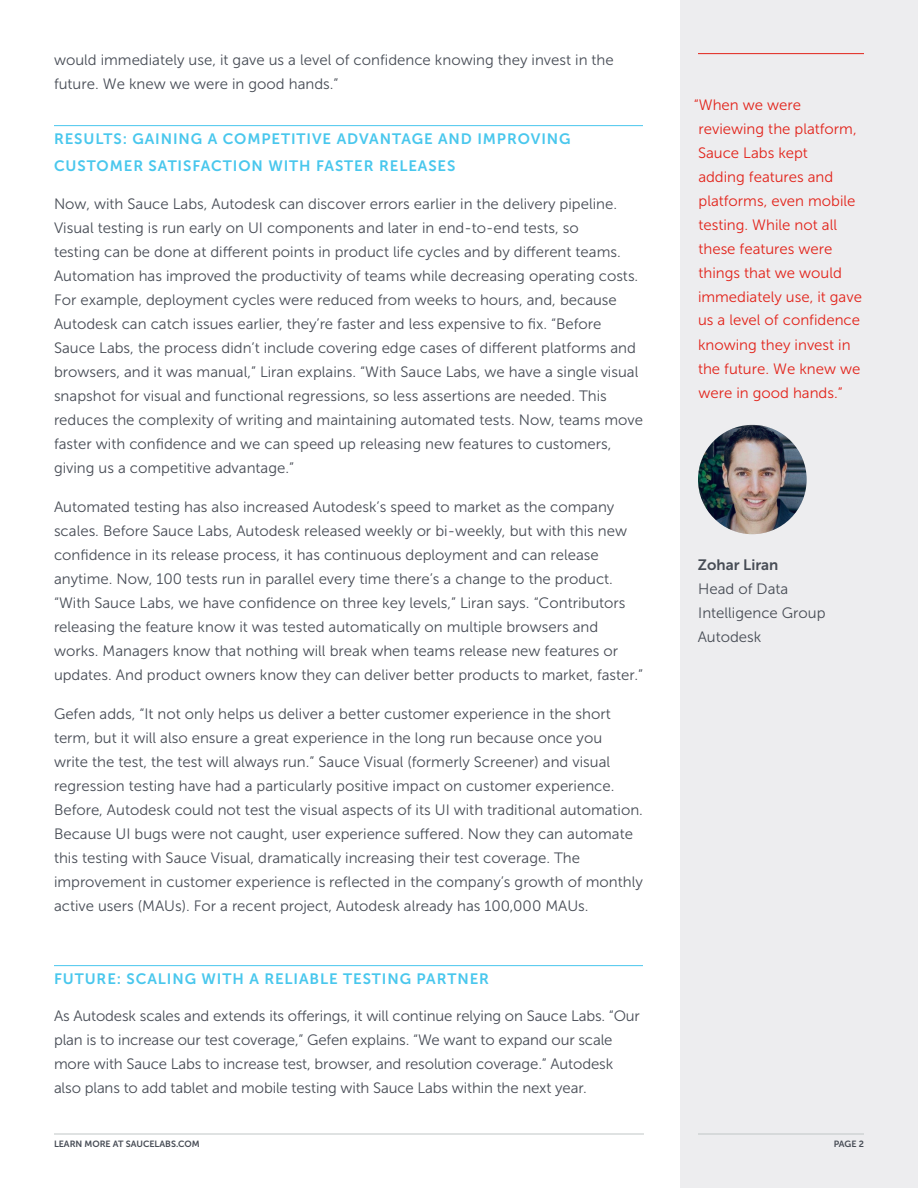
<style>
.page{position:relative;width:918px;height:1188px;background:#fff}
.page>*{position:absolute;margin:0;border:0;box-sizing:border-box;transform-origin:0 0}
.body{font:15px/24px "Museo Sans 300";color:#474c55}
.t1{font:15px/24px "Museo Sans 300";color:#e2231a}
.t2{font:15px/27.3px "Museo Sans 700";letter-spacing:.06em;color:#49c7ed}
.t3{font:9px "Museo Sans 700";letter-spacing:-.005em;color:#474c55}
.s1{font-family:"Museo Sans 700"}
</style>
<div class="page">
<div style="left:680px;top:0;width:238px;height:1188px;background:#ededef"></div>
<hr style="left:54px;top:1134px;width:590px;height:1px;background:#c1c7c6">
<hr style="left:698px;top:1134px;width:166px;height:1px;background:#c1c7c6">
<hr style="left:54px;top:125px;width:589px;height:1px;background:#49c7ed">
<hr style="left:54px;top:965px;width:589px;height:1px;background:#49c7ed">
<hr style="left:698px;top:53px;width:166px;height:1px;background:#e2231a">
<img style="left:698px;top:425px;width:109px;height:109px;border-radius:54px">
<p class="body" style="left:54px;top:47px;width:561px;line-height:24.6px">would immediately use, it gave us a level of confidence knowing they invest in the future. We knew we were in good hands.”</p>
<h3 class="t2" style="left:54px;top:125px;width:518px">RESULTS: GAINING A COMPETITIVE ADVANTAGE AND IMPROVING<br>CUSTOMER SATISFACTION WITH FASTER RELEASES</h3>
<p class="body" style="left:54px;top:192px;width:591px">Now, with Sauce Labs, Autodesk can discover errors earlier in the delivery pipeline.<br>Visual testing is run early on UI components and later in end-to-end tests, so<br>testing can be done at different points in product life cycles and by different teams.<br>Automation has improved the productivity of teams while decreasing operating costs.<br>For example, deployment cycles were reduced from weeks to hours, and, because Autodesk can catch issues earlier, they’re faster and less expensive to fix. “Before Sauce Labs, the process didn’t include covering edge cases of different platforms and browsers, and it was manual,” Liran explains. “With Sauce Labs, we have a single visual snapshot for visual and functional regressions, so less assertions are needed. This reduces the complexity of writing and maintaining automated tests. Now, teams move faster with confidence and we can speed up releasing new features to customers, giving us a competitive advantage.”</p>
<p class="body" style="left:54px;top:495px;width:591px">Automated testing has also increased Autodesk’s speed to market as the company scales. Before Sauce Labs, Autodesk released weekly or bi-weekly, but with this new confidence in its release process, it has continuous deployment and can release anytime. Now, 100 tests run in parallel every time there’s a change to the product. “With Sauce Labs, we have confidence on three key levels,” Liran says. “Contributors releasing the feature know it was tested automatically on multiple browsers and works. Managers know that nothing will break when teams release new features or updates. And product owners know they can deliver better products to market, faster.”</p>
<p class="body" style="left:54px;top:702px;width:590px">Gefen adds, “It not only helps us deliver a better customer experience in the short term, but it will also ensure a great experience in the long run because once you<br>write the test, the test will always run.” Sauce Visual (formerly Screener) and visual regression testing have had a particularly positive impact on customer experience.<br>Before, Autodesk could not test the visual aspects of its UI with traditional automation.<br>Because UI bugs were not caught, user experience suffered. Now they can automate this testing with Sauce Visual, dramatically increasing their test coverage. The improvement in customer experience is reflected in the company’s growth of monthly active users (MAUs). For a recent project, Autodesk already has 100,000 MAUs.</p>
<h3 class="t2" style="left:54px;top:965px;width:437px">FUTURE: SCALING WITH A RELIABLE TESTING PARTNER</h3>
<p class="body" style="left:54px;top:1004px;width:588px">As Autodesk scales and extends its offerings, it will continue relying on Sauce Labs. “Our plan is to increase our test coverage,” Gefen explains. “We want to expand our scale more with Sauce Labs to increase test, browser, and resolution coverage.” Autodesk also plans to add tablet and mobile testing with Sauce Labs within the next year.</p>
<p class="t1" style="left:694px;top:92px;width:170px">“When we were reviewing the platform,<br>Sauce Labs kept<br>adding features and platforms, even mobile testing. While not all these features were things that we would immediately use, it gave us a level of confidence knowing they invest in the future. We knew we were in good hands.”</p>
<p class="body" style="left:698px;top:553px;width:129px"><span class="s1">Zohar Liran<br></span>Head of Data<br>Intelligence Group<br>Autodesk</p>
<p class="t3" style="left:54px;top:1139px;width:147px">LEARN MORE AT SAUCELABS.COM</p>
<p class="t3" style="left:834px;top:1139px;width:32px">PAGE 2</p>
</div>
